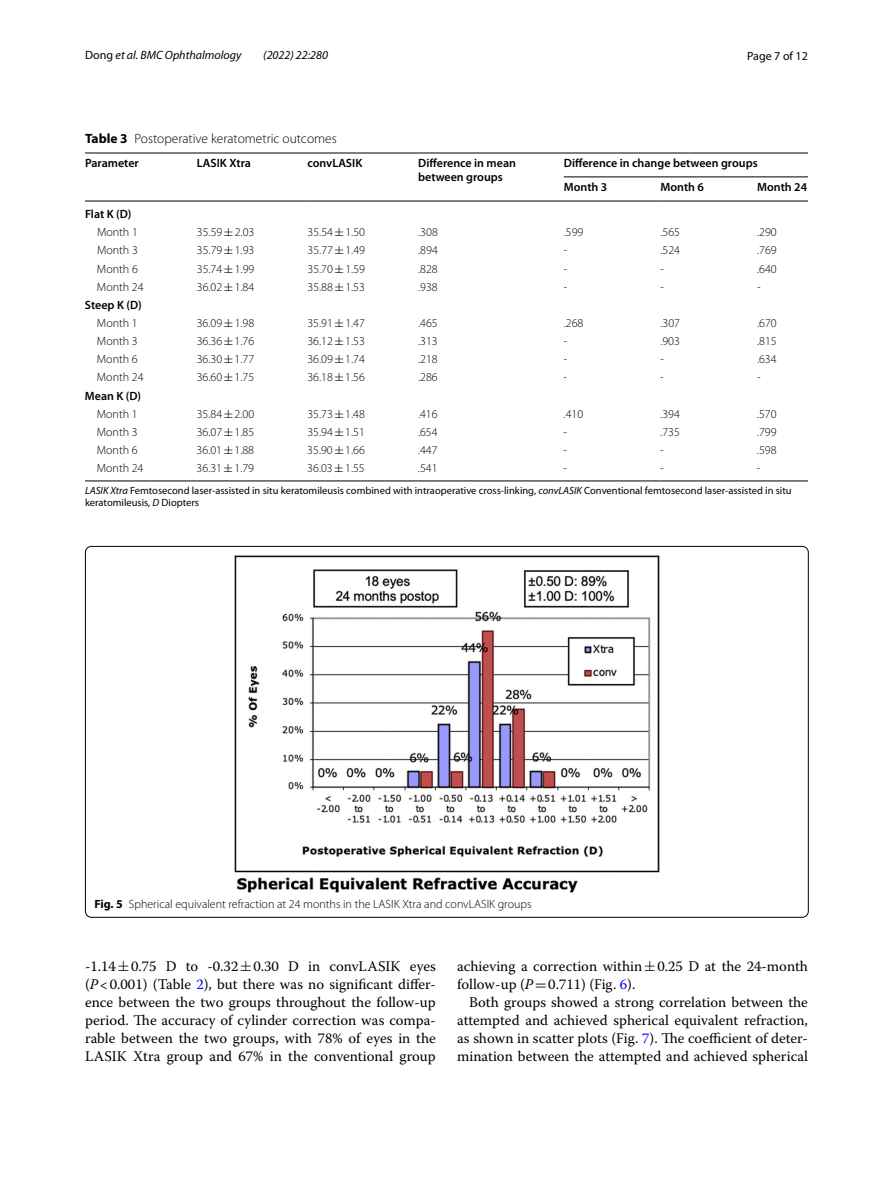
<style>
.page{position:relative;width:893px;height:1187px;background:#fff}
.page>*{position:absolute;margin:0;border:0;box-sizing:border-box;transform-origin:0 0}
.t1{font:14.7px/18px "Warnock Pro";color:#000;text-align:justify}
.t2{font:300 13.5px "Myriad Pro";color:#000}
.t3{font:300 12px "Myriad Pro";color:#000}
.t4{font:600 12px/13.5px "Myriad Pro";color:#000}
.t5{font:italic 12px "Myriad Pro";color:#000}
.t6{font:12px "Myriad Pro";color:#000}
.t7{font:10.5px/12.8px "Myriad Pro";color:#000}
.s1{font-style:normal}
.s2{font-weight:700}
.s3{font-family:"MTSY";font-weight:400}
.s4{font-style:italic}
.s5{font-family:"MTSY"}
.s6{color:#00f}
</style>
<div class="page">
<hr style="left:85px;top:153px;width:112px;height:1px;background:#000">
<hr style="left:85px;top:201px;width:112px;height:1px;background:#000">
<hr style="left:197px;top:153px;width:111px;height:1px;background:#000">
<hr style="left:197px;top:201px;width:111px;height:1px;background:#000">
<hr style="left:308px;top:153px;width:110px;height:1px;background:#000">
<hr style="left:308px;top:201px;width:110px;height:1px;background:#000">
<hr style="left:418px;top:153px;width:146px;height:1px;background:#000">
<hr style="left:418px;top:201px;width:146px;height:1px;background:#000">
<hr style="left:564px;top:153px;width:96px;height:1px;background:#000">
<hr style="left:660px;top:153px;width:97px;height:1px;background:#000">
<hr style="left:757px;top:153px;width:51px;height:1px;background:#000">
<hr style="left:564px;top:201px;width:96px;height:1px;background:#000">
<hr style="left:660px;top:201px;width:97px;height:1px;background:#000">
<hr style="left:757px;top:201px;width:51px;height:1px;background:#000">
<hr style="left:85px;top:480px;width:112px;height:1px;background:#000">
<hr style="left:197px;top:480px;width:111px;height:1px;background:#000">
<hr style="left:308px;top:480px;width:110px;height:1px;background:#000">
<hr style="left:418px;top:480px;width:146px;height:1px;background:#000">
<hr style="left:564px;top:480px;width:96px;height:1px;background:#000">
<hr style="left:660px;top:480px;width:97px;height:1px;background:#000">
<hr style="left:757px;top:480px;width:51px;height:1px;background:#000">
<hr style="left:564px;top:177px;width:244px;height:1px;background:#000">
<img style="left:234px;top:555px;width:425px;height:337px">
<p class="t5" style="left:85px;top:48px;width:158px"><span class="s1">Dong</span> et al. BMC Ophthalmology</p>
<p class="t5" style="left:263px;top:48px;width:66px">(2022) 22:280</p>
<p class="t6" style="left:747px;top:48px;width:62px">Page 7 of 12</p>
<p class="t2" style="left:85px;top:131px;width:253px"><span class="s2">Table 3</span> Postoperative keratometric outcomes</p>
<p class="t4" style="left:85px;top:156px;width:55px">Parameter</p>
<p class="t4" style="left:197px;top:156px;width:56px">LASIK Xtra</p>
<p class="t4" style="left:308px;top:156px;width:56px">convLASIK</p>
<p class="t4" style="left:418px;top:156px;width:99px">Difference in mean between groups</p>
<p class="t4" style="left:564px;top:151px;width:195px;line-height:23.9px">Difference in change between groups<br>Month 3</p>
<p class="t4" style="left:660px;top:180px;width:45px">Month 6</p>
<p class="t4" style="left:757px;top:180px;width:51px">Month 24</p>
<p class="t4" style="left:85px;top:207px;width:48px">Flat K (D)</p>
<p class="t3" style="left:97px;top:225px;width:42px">Month 1</p>
<p class="t3" style="left:197px;top:225px;width:59px">35.59<span class="s3">±</span>2.03</p>
<p class="t3" style="left:308px;top:225px;width:59px">35.54<span class="s3">±</span>1.50</p>
<p class="t3" style="left:418px;top:225px;width:21px">.308</p>
<p class="t3" style="left:564px;top:225px;width:21px">.599</p>
<p class="t3" style="left:660px;top:225px;width:21px">.565</p>
<p class="t3" style="left:757px;top:225px;width:21px">.290</p>
<p class="t3" style="left:97px;top:244px;width:42px">Month 3</p>
<p class="t3" style="left:197px;top:244px;width:59px">35.79<span class="s3">±</span>1.93</p>
<p class="t3" style="left:308px;top:244px;width:59px">35.77<span class="s3">±</span>1.49</p>
<p class="t3" style="left:418px;top:244px;width:21px">.894</p>
<p class="t3" style="left:564px;top:244px;width:5px">-</p>
<p class="t3" style="left:660px;top:244px;width:21px">.524</p>
<p class="t3" style="left:757px;top:244px;width:21px">.769</p>
<p class="t3" style="left:97px;top:262px;width:42px">Month 6</p>
<p class="t3" style="left:197px;top:262px;width:59px">35.74<span class="s3">±</span>1.99</p>
<p class="t3" style="left:307px;top:262px;width:59px">35.70<span class="s3">±</span>1.59</p>
<p class="t3" style="left:418px;top:262px;width:21px">.828</p>
<p class="t3" style="left:564px;top:262px;width:5px">-</p>
<p class="t3" style="left:660px;top:262px;width:5px">-</p>
<p class="t3" style="left:757px;top:262px;width:21px">.640</p>
<p class="t3" style="left:97px;top:280px;width:48px">Month 24</p>
<p class="t3" style="left:197px;top:280px;width:59px">36.02<span class="s3">±</span>1.84</p>
<p class="t3" style="left:307px;top:280px;width:59px">35.88<span class="s3">±</span>1.53</p>
<p class="t3" style="left:418px;top:280px;width:21px">.938</p>
<p class="t3" style="left:564px;top:280px;width:5px">-</p>
<p class="t3" style="left:660px;top:280px;width:5px">-</p>
<p class="t3" style="left:757px;top:280px;width:5px">-</p>
<p class="t4" style="left:85px;top:298px;width:58px">Steep K (D)</p>
<p class="t3" style="left:97px;top:316px;width:42px">Month 1</p>
<p class="t3" style="left:197px;top:316px;width:59px">36.09<span class="s3">±</span>1.98</p>
<p class="t3" style="left:307px;top:316px;width:59px">35.91<span class="s3">±</span>1.47</p>
<p class="t3" style="left:418px;top:316px;width:21px">.465</p>
<p class="t3" style="left:564px;top:316px;width:21px">.268</p>
<p class="t3" style="left:660px;top:316px;width:21px">.307</p>
<p class="t3" style="left:757px;top:316px;width:21px">.670</p>
<p class="t3" style="left:97px;top:334px;width:42px">Month 3</p>
<p class="t3" style="left:197px;top:334px;width:59px">36.36<span class="s3">±</span>1.76</p>
<p class="t3" style="left:307px;top:334px;width:59px">36.12<span class="s3">±</span>1.53</p>
<p class="t3" style="left:418px;top:334px;width:21px">.313</p>
<p class="t3" style="left:564px;top:334px;width:5px">-</p>
<p class="t3" style="left:660px;top:334px;width:21px">.903</p>
<p class="t3" style="left:757px;top:334px;width:21px">.815</p>
<p class="t3" style="left:97px;top:352px;width:42px">Month 6</p>
<p class="t3" style="left:197px;top:352px;width:59px">36.30<span class="s3">±</span>1.77</p>
<p class="t3" style="left:307px;top:352px;width:59px">36.09<span class="s3">±</span>1.74</p>
<p class="t3" style="left:418px;top:352px;width:21px">.218</p>
<p class="t3" style="left:564px;top:352px;width:5px">-</p>
<p class="t3" style="left:660px;top:352px;width:5px">-</p>
<p class="t3" style="left:757px;top:352px;width:21px">.634</p>
<p class="t3" style="left:97px;top:371px;width:48px">Month 24</p>
<p class="t3" style="left:197px;top:371px;width:59px">36.60<span class="s3">±</span>1.75</p>
<p class="t3" style="left:307px;top:371px;width:59px">36.18<span class="s3">±</span>1.56</p>
<p class="t3" style="left:418px;top:371px;width:21px">.286</p>
<p class="t3" style="left:564px;top:371px;width:5px">-</p>
<p class="t3" style="left:660px;top:371px;width:5px">-</p>
<p class="t3" style="left:757px;top:371px;width:5px">-</p>
<p class="t4" style="left:85px;top:388px;width:58px">Mean K (D)</p>
<p class="t3" style="left:97px;top:407px;width:42px">Month 1</p>
<p class="t3" style="left:197px;top:407px;width:59px">35.84<span class="s3">±</span>2.00</p>
<p class="t3" style="left:307px;top:407px;width:59px">35.73<span class="s3">±</span>1.48</p>
<p class="t3" style="left:418px;top:407px;width:21px">.416</p>
<p class="t3" style="left:564px;top:407px;width:21px">.410</p>
<p class="t3" style="left:660px;top:407px;width:21px">.394</p>
<p class="t3" style="left:757px;top:407px;width:21px">.570</p>
<p class="t3" style="left:97px;top:425px;width:42px">Month 3</p>
<p class="t3" style="left:197px;top:425px;width:59px">36.07<span class="s3">±</span>1.85</p>
<p class="t3" style="left:307px;top:425px;width:59px">35.94<span class="s3">±</span>1.51</p>
<p class="t3" style="left:418px;top:425px;width:21px">.654</p>
<p class="t3" style="left:564px;top:425px;width:5px">-</p>
<p class="t3" style="left:660px;top:425px;width:21px">.735</p>
<p class="t3" style="left:757px;top:425px;width:21px">.799</p>
<p class="t3" style="left:97px;top:443px;width:42px">Month 6</p>
<p class="t3" style="left:197px;top:443px;width:59px">36.01<span class="s3">±</span>1.88</p>
<p class="t3" style="left:307px;top:443px;width:59px">35.90<span class="s3">±</span>1.66</p>
<p class="t3" style="left:418px;top:443px;width:21px">.447</p>
<p class="t3" style="left:564px;top:443px;width:5px">-</p>
<p class="t3" style="left:660px;top:443px;width:5px">-</p>
<p class="t3" style="left:757px;top:443px;width:21px">.598</p>
<p class="t3" style="left:97px;top:461px;width:48px">Month 24</p>
<p class="t3" style="left:197px;top:461px;width:59px">36.31<span class="s3">±</span>1.79</p>
<p class="t3" style="left:307px;top:461px;width:59px">36.03<span class="s3">±</span>1.55</p>
<p class="t3" style="left:418px;top:461px;width:21px">.541</p>
<p class="t3" style="left:564px;top:461px;width:5px">-</p>
<p class="t3" style="left:660px;top:461px;width:5px">-</p>
<p class="t3" style="left:757px;top:461px;width:5px">-</p>
<p class="t7" style="left:85px;top:483px;width:708px"><span class="s4">LASIK Xtra</span> Femtosecond laser-assisted in situ keratomileusis combined with intraoperative cross-linking, <span class="s4">convLASIK</span> Conventional femtosecond laser-assisted in situ keratomileusis, <span class="s4">D</span> Diopters</p>
<p class="t3" style="left:94px;top:896px;width:439px"><span class="s2">Fig. 5</span> Spherical equivalent refraction at 24 months in the LASIK Xtra and convLASIK groups</p>
<p class="t1" style="left:85px;top:956px;width:352px">-1.14<span class="s5">±</span>0.75 D to -0.32<span class="s5">±</span>0.30 D in convLASIK eyes (<span class="s4">P</span>&lt;0.001) (Table <span class="s6">2</span>), but there was no significant differ&shy;ence between the two groups throughout the follow-up period. The accuracy of cylinder correction was compa&shy;rable between the two groups, with 78% of eyes in the LASIK Xtra group and 67% in the conventional group</p>
<p class="t1" style="left:457px;top:956px;width:352px">achieving a correction within<span class="s5">±</span>0.25 D at the 24-month follow-up (<span class="s4">P</span><span class="s5">=</span>0.711) (Fig. <span class="s6">6</span>).</p>
<p class="t1" style="left:457px;top:992px;width:352px;text-indent:12px">Both groups showed a strong correlation between the attempted and achieved spherical equivalent refraction, as shown in scatter plots (Fig. <span class="s6">7</span>). The coefficient of deter&shy;mination between the attempted and achieved spherical</p>
</div>
